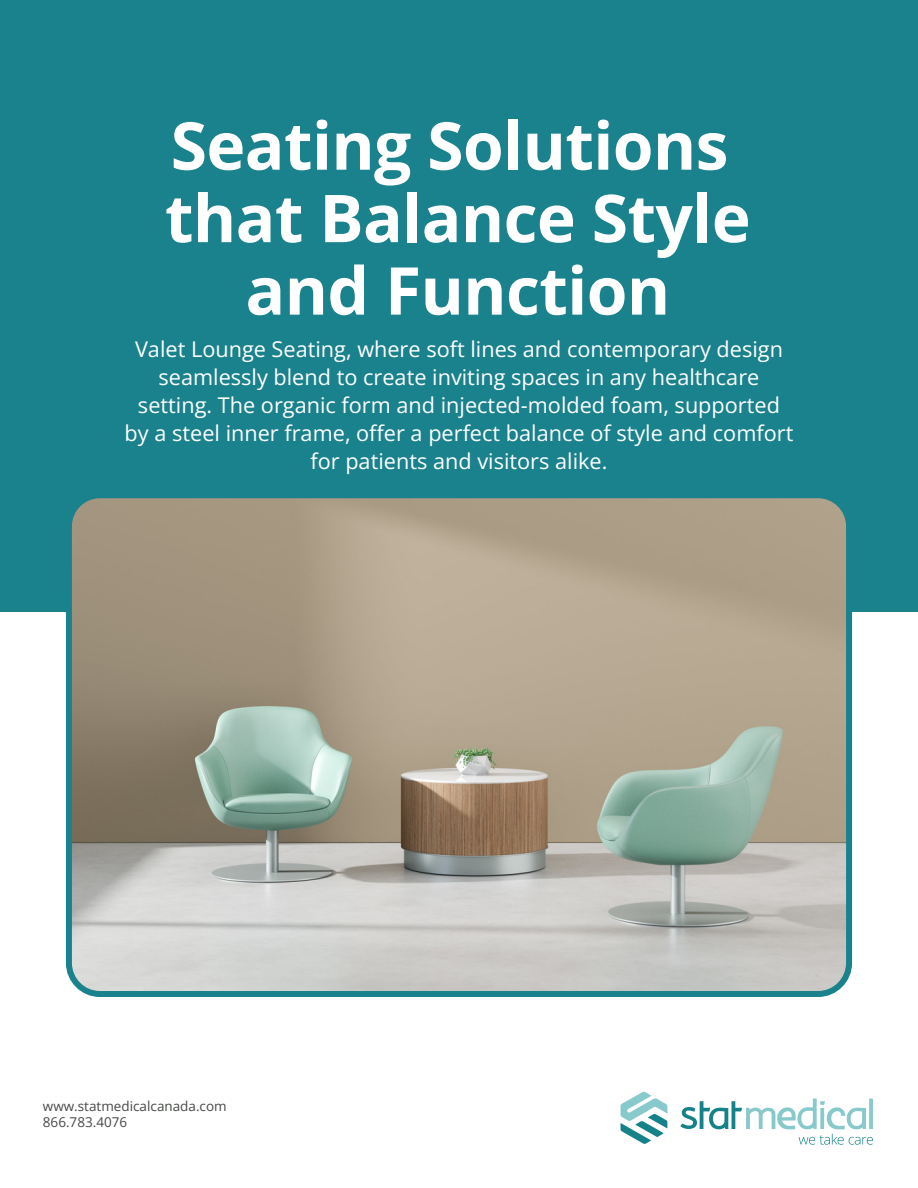
<style>
.page{position:relative;width:918px;height:1188px;background:#fff}
.page>*{position:absolute;margin:0;border:0;box-sizing:border-box;transform-origin:0 0}
.t1{font:700 66px/72.4px "Open Sans";letter-spacing:-.01em;color:#fff;text-align:center}
.t2{font:21.75px/27.9px "Open Sans";color:#fff;text-align:center}
.t3{font:13.5px/16.2px "Open Sans";color:#464946}
</style>
<div class="page">
<svg style="left:621px;top:1092px;width:47px;height:52px"></svg>
<svg style="left:680px;top:1098px;width:193px;height:47px"></svg>
<div style="left:0;top:0;width:918px;height:612px;background:#1a828c"></div>
<img style="left:73px;top:499px;width:772px;height:491px">
<div style="left:66px;top:492px;width:786px;height:505px;border:6px solid #1a828c;border-radius:31px"></div>
<h1 class="t1" style="left:165px;top:108px;width:587px">Seating Solutions that Balance Style and Function</h1>
<p class="t2" style="left:125px;top:335px;width:670px">Valet Lounge Seating, where soft lines and contemporary design seamlessly blend to create inviting spaces in any healthcare setting. The organic form and injected-molded foam, supported by a steel inner frame, offer a perfect balance of style and comfort for patients and visitors alike.</p>
<p class="t3" style="left:43px;top:1097px;width:185px">www.statmedicalcanada.com<br>866.783.4076</p>
</div>
